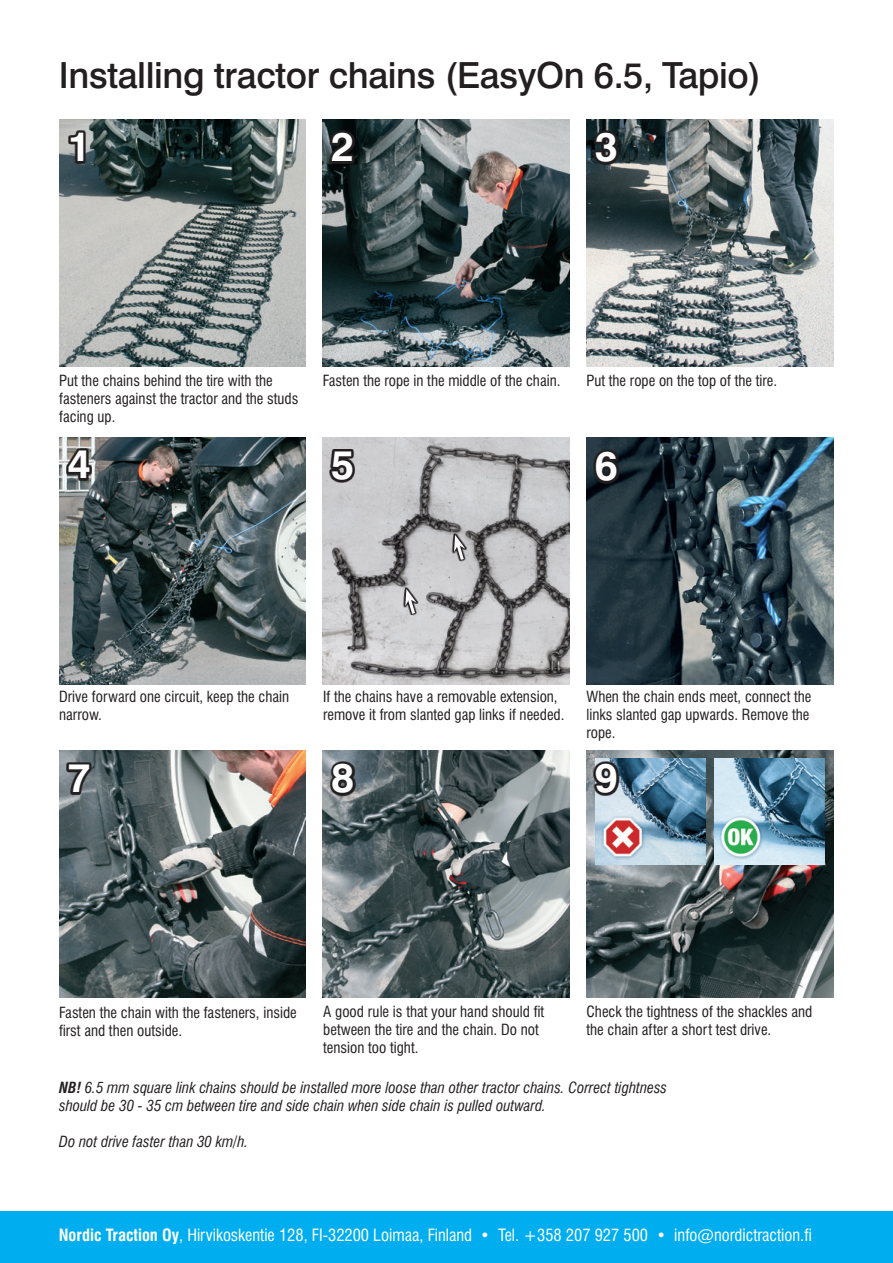
<style>
.page{position:relative;width:893px;height:1263px;background:#fff}
.page>*{position:absolute;margin:0;border:0;box-sizing:border-box;transform-origin:0 0}
.t1{font:700 40.5px "Swiss 721 BT";color:#fff}
.t2{font:500 36px "Swiss 721 BT";letter-spacing:-.01em;color:#231f20}
.t3{font:condensed 16.5px "Swiss 721 BT";color:#fff}
.t4{font:condensed 15px/18px "Swiss 721 BT";color:#231f20}
.t5{font:italic condensed 15px/18px "Swiss 721 BT";color:#231f20}
.s1{font-weight:700}
</style>
<div class="page">
<img style="left:586px;top:438px;width:247px;height:246px">
<img style="left:323px;top:438px;width:246px;height:246px">
<img style="left:59px;top:120px;width:247px;height:246px">
<img style="left:323px;top:120px;width:246px;height:246px">
<img style="left:586px;top:120px;width:247px;height:246px">
<img style="left:59px;top:438px;width:247px;height:246px">
<svg style="left:68px;top:130px;width:18px;height:33px"></svg>
<svg style="left:330px;top:130px;width:25px;height:33px"></svg>
<svg style="left:593px;top:130px;width:26px;height:34px"></svg>
<svg style="left:66px;top:448px;width:26px;height:33px"></svg>
<div style="left:330px;top:449px;width:25px;height:33px;background:#231f20"></div>
<div style="left:594px;top:449px;width:25px;height:34px;background:#231f20"></div>
<img style="left:323px;top:751px;width:246px;height:247px">
<img style="left:59px;top:751px;width:247px;height:247px">
<img style="left:586px;top:751px;width:247px;height:247px">
<img style="left:714px;top:758px;width:111px;height:106px">
<img style="left:595px;top:758px;width:111px;height:106px">
<svg style="left:66px;top:762px;width:26px;height:32px"></svg>
<div style="left:330px;top:761px;width:25px;height:34px;background:#231f20"></div>
<svg style="left:593px;top:761px;width:26px;height:34px"></svg>
<svg style="left:400px;top:587px;width:22px;height:30px"></svg>
<svg style="left:448px;top:533px;width:22px;height:30px"></svg>
<div style="left:0;top:1212px;width:893px;height:51px;background:#00aeef"></div>
<p class="t2" style="left:59px;top:53px;width:704px">Installing tractor chains (EasyOn 6.5, Tapio)</p>
<p class="t1" style="left:68px;top:122px;width:24px">1</p>
<p class="t1" style="left:331px;top:122px;width:24px">2</p>
<p class="t1" style="left:595px;top:122px;width:24px">3</p>
<p class="t4" style="left:59px;top:371px;width:241px">Put the chains behind the tire with the fasteners against the tractor and the studs facing up.</p>
<p class="t4" style="left:323px;top:372px;width:239px">Fasten the rope in the middle of the chain.</p>
<p class="t4" style="left:586px;top:372px;width:192px">Put the rope on the top of the tire.</p>
<p class="t1" style="left:68px;top:439px;width:24px">4</p>
<p class="t1" style="left:331px;top:440px;width:24px">5</p>
<p class="t1" style="left:595px;top:441px;width:24px">6</p>
<p class="t4" style="left:59px;top:687px;width:231px">Drive forward one circuit, keep the chain narrow.</p>
<p class="t4" style="left:323px;top:687px;width:243px">If the chains have a removable extension, remove it from slanted gap links if needed.</p>
<p class="t4" style="left:586px;top:687px;width:227px">When the chain ends meet, connect the links slanted gap upwards. Remove the rope.</p>
<p class="t1" style="left:68px;top:753px;width:24px">7</p>
<p class="t1" style="left:331px;top:753px;width:24px">8</p>
<p class="t1" style="left:595px;top:753px;width:24px">9</p>
<p class="t4" style="left:59px;top:1003px;width:239px">Fasten the chain with the fasteners, inside first and then outside.</p>
<p class="t4" style="left:323px;top:1002px;width:222px">A good rule is that your hand should fit between the tire and the chain. Do not tension too tight.</p>
<p class="t4" style="left:586px;top:1002px;width:227px">Check the tightness of the shackles and the chain after a short test drive.</p>
<p class="t5" style="left:59px;top:1078px;width:609px"><span class="s1">NB!</span> 6.5 mm square link chains should be installed more loose than other tractor chains. Correct tightness should be 30 - 35 cm between tire and side chain when side chain is pulled outward.</p>
<p class="t5" style="left:59px;top:1132px;width:191px">Do not drive faster than 30 km/h.</p>
<p class="t3" style="left:59px;top:1225px;width:754px"><span class="s1">Nordic Traction Oy</span>, Hirvikoskentie 128, FI-32200 Loimaa, Finland • Tel. +358 207 927 500 • info@nordictraction.fi</p>
<p class="t3" style="left:80px;top:1225px;width:754px"><span class="s1">Nordic Traction Oy</span>, Hirvi osk ntie 128, FI-32200 Loimaa, Finland • Tel. +358 207 927 500 • info@nordictract on.fi</p>
</div>
